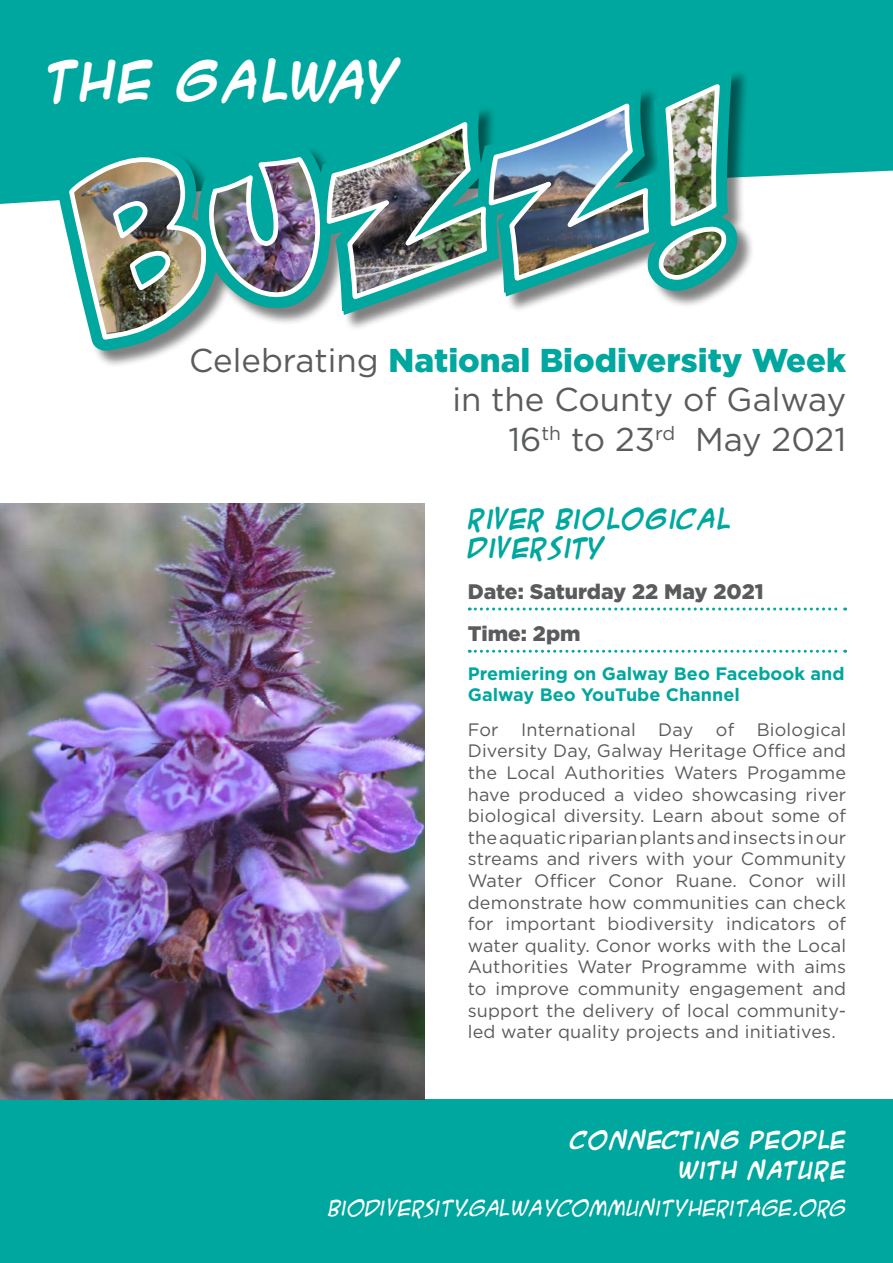
<style>
.page{position:relative;width:893px;height:1263px;background:#fff}
.page>*{position:absolute;margin:0;border:0;box-sizing:border-box;transform-origin:0 0}
.t1{font:700 47.55px "ACME Secret Agent";color:#fff}
.t2{font:33px/39.6px "Gotham";color:#5a5b5d;text-align:right}
.t3{font:700 24px/28.8px "ACME Secret Agent";color:#00a79e}
.t4{font:italic 21px "ACME Secret Agent";color:#fff}
.t5{font:900 21px/42.2px "Gotham";color:#5a5b5d}
.t6{font:700 21px/30px "ACME Secret Agent";color:#fff;text-align:right}
.t7{font:18px/21.6px "Gotham";letter-spacing:.01em;color:#5a5b5d;text-align:justify}
.t8{font:700 18px/21.6px "Gotham";color:#00a79e}
.s1{font-weight:900;color:#00a79e}
</style>
<div class="page">
<div style="left:0;top:0;width:893px;height:204px;background:#00a79e"></div>
<div style="left:58px;top:68px;width:696px;height:300px;background:#000;opacity:.5"></div>
<svg style="left:57px;top:66px;width:681px;height:285px;fill:#00a79e"></svg>
<img style="left:66px;top:154px;width:252px;height:183px">
<img style="left:324px;top:79px;width:406px;height:224px">
<div style="left:0;top:1099px;width:893px;height:164px;background:#00a79e"></div>
<svg style="left:469px;top:607px;width:377px;height:3px"></svg>
<svg style="left:469px;top:650px;width:377px;height:3px"></svg>
<img style="left:0;top:503px;width:424px;height:596px">
<h1 class="t1" style="left:46px;top:42px;width:356px">THE GALWAY</h1>
<h2 class="t2" style="left:189px;top:339px;width:658px">Celebrating <span class="s1">National Biodiversity Week </span>in the County of Galway<br>16<sup>th</sup> to 23<sup>rd</sup> May 2021</h2>
<h3 class="t3" style="left:468px;top:504px;width:265px">RIVER BIOLOGICAL<br>DIVERSITY</h3>
<p class="t5" style="left:468px;top:570px;width:297px">Date: Saturday 22 May 2021<br>Time: 2pm</p>
<p class="t8" style="left:468px;top:662px;width:378px">Premiering on Galway Beo Facebook and<br>Galway Beo YouTube Channel</p>
<p class="t7" style="left:468px;top:718px;width:380px">For International Day of Biological Diversity Day, Galway Heritage Office and the Local Authorities Waters Progamme have produced a video showcasing river biological diversity. Learn about some of the aquatic riparian plants and insects in our streams and rivers with your Community Water Officer Conor Ruane. Conor will demonstrate how communities can check for important biodiversity indicators of water quality. Conor works with the Local Authorities Water Programme with aims to improve community engagement and support the delivery of local community&shy;led water quality projects and initiatives.</p>
<p class="t6" style="left:571px;top:1124px;width:277px">CONNECTING PEOPLE<br>WITH NATURE</p>
<p class="t4" style="left:329px;top:1192px;width:519px">BIODIVERSITY.GALWAYCOMMUNITYHERITAGE.ORG</p>
</div>
